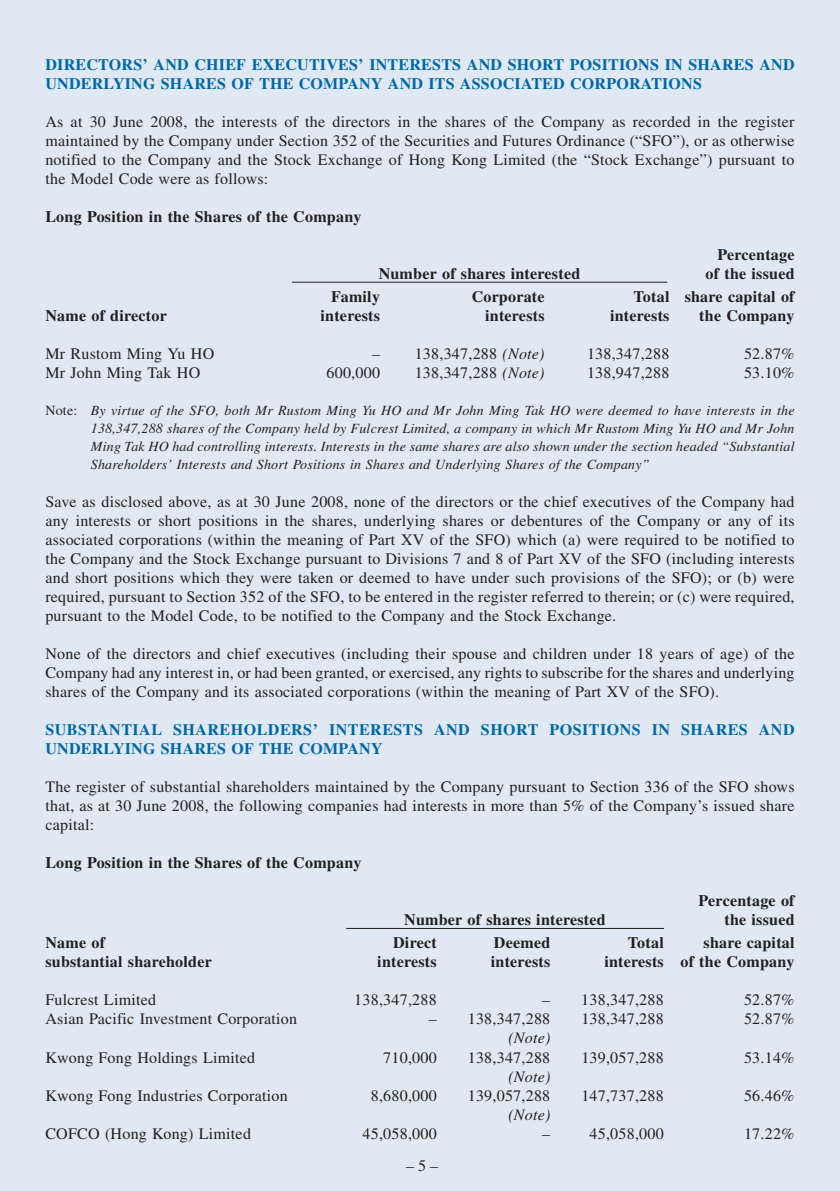
<style>
.page{position:relative;width:840px;height:1191px;background:#fff}
.page>*{position:absolute;margin:0;border:0;box-sizing:border-box;transform-origin:0 0}
.t1{font:16px/19px "Times";letter-spacing:.015em;color:#231f20;text-align:justify}
.t2{font:700 16px "Times";letter-spacing:.015em;color:#231f20}
.t3{font:700 16px/19px "Times";letter-spacing:.015em;color:#0068a9}
.t4{font:italic 16px "Times";letter-spacing:.015em;color:#231f20}
.t5{font:italic 14px/18px "Times";letter-spacing:.015em;color:#231f20;text-align:justify}
.s1{font-style:italic}
.s2{font-style:normal}
</style>
<div class="page">
<div style="left:0;top:0;width:839px;height:1191px;background:#dfe8f3"></div>
<hr style="left:292px;top:282px;width:375px;height:1px;background:#231f20">
<hr style="left:346px;top:928px;width:317px;height:1px;background:#231f20">
<p class="t3" style="left:45px;top:57px;width:750px">DIRECTORS’ AND CHIEF EXECUTIVES’ INTERESTS AND SHORT POSITIONS IN SHARES AND<br>UNDERLYING SHARES OF THE COMPANY AND ITS ASSOCIATED CORPORATIONS</p>
<p class="t1" style="left:45px;top:114px;width:750px">As at 30 June 2008, the interests of the directors in the shares of the Company as recorded in the register maintained by the Company under Section 352 of the Securities and Futures Ordinance (“SFO”), or as otherwise notified to the Company and the Stock Exchange of Hong Kong Limited (the “Stock Exchange”) pursuant to the Model Code were as follows:</p>
<p class="t2" style="left:45px;top:211px;width:317px">Long Position in the Shares of the Company</p>
<p class="t2" style="left:717px;top:249px;width:79px">Percentage</p>
<p class="t2" style="left:378px;top:268px;width:203px">Number of shares interested</p>
<p class="t2" style="left:705px;top:268px;width:90px">of the issued</p>
<p class="t2" style="left:331px;top:291px;width:50px">Family</p>
<p class="t2" style="left:471px;top:291px;width:74px">Corporate</p>
<p class="t2" style="left:633px;top:291px;width:162px">Total share capital of</p>
<p class="t2" style="left:45px;top:310px;width:123px">Name of director</p>
<p class="t2" style="left:320px;top:310px;width:61px">interests</p>
<p class="t2" style="left:485px;top:310px;width:61px">interests</p>
<p class="t2" style="left:609px;top:310px;width:61px">interests</p>
<p class="t2" style="left:698px;top:310px;width:97px">the Company</p>
<p class="t1" style="left:45px;top:346px;width:170px">Mr Rustom Ming Yu HO</p>
<p class="t1" style="left:372px;top:346px;width:174px">– 138,347,288 <span class="s1">(Note)</span></p>
<p class="t1" style="left:586px;top:346px;width:84px">138,347,288</p>
<p class="t1" style="left:743px;top:346px;width:52px">52.87%</p>
<p class="t1" style="left:45px;top:365px;width:156px">Mr John Ming Tak HO</p>
<p class="t1" style="left:326px;top:365px;width:55px">600,000</p>
<p class="t1" style="left:414px;top:365px;width:131px">138,347,288 <span class="s1">(Note)</span></p>
<p class="t1" style="left:586px;top:365px;width:84px">138,947,288</p>
<p class="t1" style="left:743px;top:365px;width:52px">53.10%</p>
<p class="t5" style="left:91px;top:403px;width:705px;text-indent:-45px"><span class="s2">Note:</span> By virtue of the SFO, both Mr Rustom Ming Yu HO and Mr John Ming Tak HO were deemed to have interests in the 138,347,288 shares of the Company held by Fulcrest Limited, a company in which Mr Rustom Ming Yu HO and Mr John Ming Tak HO had controlling interests. Interests in the same shares are also shown under the section headed “Substantial Shareholders’ Interests and Short Positions in Shares and Underlying Shares of the Company”</p>
<p class="t1" style="left:45px;top:494px;width:750px">Save as disclosed above, as at 30 June 2008, none of the directors or the chief executives of the Company had any interests or short positions in the shares, underlying shares or debentures of the Company or any of its associated corporations (within the meaning of Part XV of the SFO) which (a) were required to be notified to the Company and the Stock Exchange pursuant to Divisions 7 and 8 of Part XV of the SFO (including interests and short positions which they were taken or deemed to have under such provisions of the SFO); or (b) were required, pursuant to Section 352 of the SFO, to be entered in the register referred to therein; or (c) were required, pursuant to the Model Code, to be notified to the Company and the Stock Exchange.</p>
<p class="t1" style="left:45px;top:646px;width:750px">None of the directors and chief executives (including their spouse and children under 18 years of age) of the Company had any interest in, or had been granted, or exercised, any rights to subscribe for the shares and underlying shares of the Company and its associated corporations (within the meaning of Part XV of the SFO).</p>
<p class="t3" style="left:45px;top:722px;width:750px">SUBSTANTIAL SHAREHOLDERS’ INTERESTS AND SHORT POSITIONS IN SHARES AND<br>UNDERLYING SHARES OF THE COMPANY</p>
<p class="t1" style="left:45px;top:779px;width:750px">The register of substantial shareholders maintained by the Company pursuant to Section 336 of the SFO shows that, as at 30 June 2008, the following companies had interests in more than 5% of the Company’s issued share capital:</p>
<p class="t2" style="left:45px;top:857px;width:317px">Long Position in the Shares of the Company</p>
<p class="t2" style="left:698px;top:895px;width:97px">Percentage of</p>
<p class="t2" style="left:404px;top:914px;width:203px">Number of shares interested</p>
<p class="t2" style="left:724px;top:914px;width:72px">the issued</p>
<p class="t2" style="left:45px;top:937px;width:61px">Name of</p>
<p class="t2" style="left:393px;top:937px;width:45px">Direct</p>
<p class="t2" style="left:493px;top:937px;width:58px">Deemed</p>
<p class="t2" style="left:627px;top:937px;width:37px">Total</p>
<p class="t2" style="left:703px;top:937px;width:92px">share capital</p>
<p class="t2" style="left:45px;top:956px;width:168px">substantial shareholder</p>
<p class="t2" style="left:377px;top:956px;width:61px">interests</p>
<p class="t2" style="left:490px;top:956px;width:61px">interests</p>
<p class="t2" style="left:604px;top:956px;width:192px">interests of the Company</p>
<p class="t1" style="left:45px;top:992px;width:112px">Fulcrest Limited</p>
<p class="t1" style="left:354px;top:992px;width:84px">138,347,288</p>
<p class="t1" style="left:542px;top:992px;width:123px">– 138,347,288</p>
<p class="t1" style="left:743px;top:992px;width:52px">52.87%</p>
<p class="t1" style="left:45px;top:1011px;width:253px">Asian Pacific Investment Corporation</p>
<p class="t1" style="left:428px;top:1011px;width:123px">– 138,347,288</p>
<p class="t1" style="left:581px;top:1011px;width:84px">138,347,288</p>
<p class="t1" style="left:743px;top:1011px;width:52px">52.87%</p>
<p class="t4" style="left:508px;top:1032px;width:44px">(Note)</p>
<p class="t1" style="left:45px;top:1049px;width:211px">Kwong Fong Holdings Limited</p>
<p class="t1" style="left:383px;top:1049px;width:55px">710,000</p>
<p class="t1" style="left:467px;top:1049px;width:84px">138,347,288</p>
<p class="t1" style="left:581px;top:1049px;width:84px">139,057,288</p>
<p class="t1" style="left:743px;top:1049px;width:52px">53.14%</p>
<p class="t4" style="left:508px;top:1070px;width:44px">(Note)</p>
<p class="t1" style="left:45px;top:1087px;width:244px">Kwong Fong Industries Corporation</p>
<p class="t1" style="left:370px;top:1087px;width:67px">8,680,000</p>
<p class="t1" style="left:467px;top:1087px;width:84px">139,057,288</p>
<p class="t1" style="left:581px;top:1087px;width:84px">147,737,288</p>
<p class="t1" style="left:743px;top:1087px;width:52px">56.46%</p>
<p class="t4" style="left:508px;top:1108px;width:44px">(Note)</p>
<p class="t1" style="left:45px;top:1125px;width:207px">COFCO (Hong Kong) Limited</p>
<p class="t1" style="left:362px;top:1125px;width:76px">45,058,000</p>
<p class="t1" style="left:589px;top:1125px;width:76px">45,058,000</p>
<p class="t1" style="left:743px;top:1125px;width:52px">17.22%</p>
<p class="t1" style="left:406px;top:1157px;width:33px">– 5 –</p>
</div>
